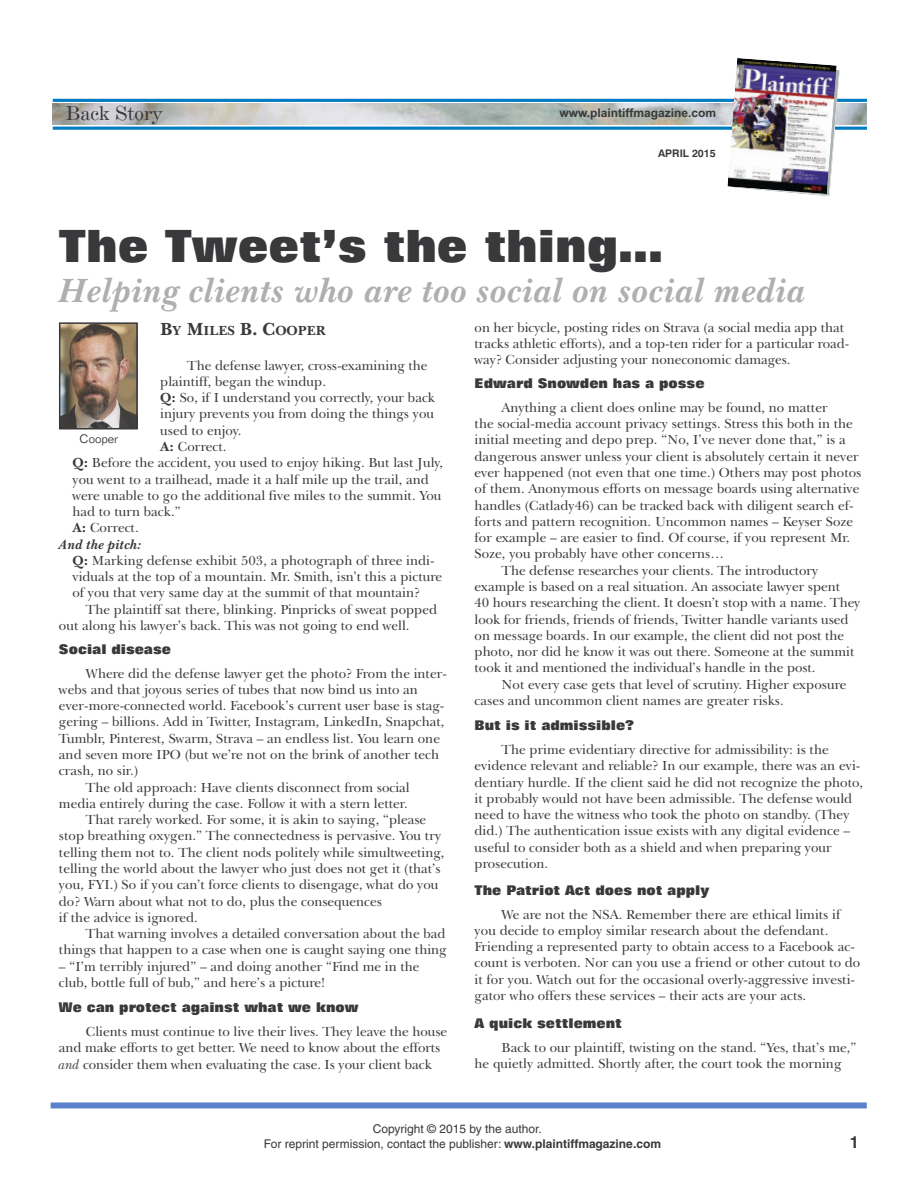
<style>
.page{position:relative;width:918px;height:1188px;background:#fff}
.page>*{position:absolute;margin:0;border:0;box-sizing:border-box;transform-origin:0 0}
.t1{font:800 45px "Folio BT";color:#39383a}
.t2{font:italic 700 34.5px "New Baskerville IT Cby BT";color:#b0afb0}
.t3{font:21px "De Vinne BT Text";color:#39383a}
.t4{font:700 16.5px "Helvetica";color:#39383a}
.t5{font:13.5px/16.4px "New Baskerville IT Cby BT";color:#39383a}
.t6{font:800 13.5px "Folio BT";color:#39383a}
.t7{font:700 13.5px "New Baskerville IT Cby BT";color:#39383a}
.t8{font:italic 700 13.5px "New Baskerville IT Cby BT";color:#39383a}
.t9{font:12px/15px "Helvetica";color:#39383a}
.t10{font:700 12px "Arial";color:#39383a}
.t11{font:300 12px "Folio BT";color:#39383a}
.t12{font:700 10.5px "Swiss 721 BT";color:#39383a}
.s1{font-size:18px}
.s2{font-weight:700}
.s3{font-style:italic}
</style>
<div class="page">
<img style="left:53px;top:104px;width:814px;height:21px">
<hr style="left:53px;top:99px;width:814px;height:3px;background:#007cc2">
<hr style="left:53px;top:127px;width:814px;height:3px;background:#007cc2">
<svg style="left:807px;top:70px;width:33px;height:126px"></svg>
<img style="left:727px;top:58px;width:110px;height:136px">
<div style="left:51px;top:1102px;width:816px;height:6px;background:#5c81cc"></div>
<img style="left:62px;top:325px;width:73px;height:101px">
<div style="left:59px;top:322px;width:79px;height:107px;border:2px solid #39383a"></div>
<h3 class="t3" style="left:66px;top:106px;width:98px">Back Story</h3>
<p class="t10" style="left:559px;top:106px;width:158px">www.plaintiffmagazine.com</p>
<p class="t12" style="left:658px;top:149px;width:59px">APRIL 2015</p>
<h1 class="t1" style="left:59px;top:230px;width:606px">The Tweet’s the thing…</h1>
<h2 class="t2" style="left:59px;top:277px;width:749px">Helping clients who are too social on social media</h2>
<p class="t7" style="left:160px;top:325px;width:167px"><span class="s1">B</span>Y <span class="s1">M</span>ILES <span class="s1">B. C</span>OOPER</p>
<p class="t5" style="left:187px;top:359px;width:242px">The defense lawyer, cross-examining the</p>
<p class="t5" style="left:160px;top:375px;width:167px">plaintiff, began the windup.</p>
<p class="t5" style="left:160px;top:391px;width:276px"><span class="s2">Q:</span> So, if I understand you correctly, your back</p>
<p class="t5" style="left:160px;top:407px;width:275px">injury prevents you from doing the things you</p>
<p class="t5" style="left:160px;top:424px;width:83px">used to enjoy.</p>
<p class="t5" style="left:160px;top:440px;width:68px"><span class="s2">A:</span> Correct.</p>
<p class="t5" style="left:72px;top:456px;width:372px"><span class="s2">Q:</span> Before the accident, you used to enjoy hiking. But last July,</p>
<p class="t5" style="left:72px;top:473px;width:358px">you went to a trailhead, made it a half mile up the trail, and</p>
<p class="t5" style="left:72px;top:489px;width:370px">were unable to go the additional five miles to the summit. You</p>
<p class="t5" style="left:72px;top:505px;width:110px">had to turn back.”</p>
<p class="t5" style="left:72px;top:521px;width:68px"><span class="s2">A:</span> Correct.</p>
<p class="t8" style="left:59px;top:539px;width:85px">And the pitch:</p>
<p class="t5" style="left:72px;top:554px;width:364px"><span class="s2">Q:</span> Marking defense exhibit 503, a photograph of three indi-</p>
<p class="t5" style="left:72px;top:570px;width:371px">viduals at the top of a mountain. Mr. Smith, isn’t this a picture</p>
<p class="t5" style="left:72px;top:586px;width:349px">of you that very same day at the summit of that mountain?</p>
<p class="t5" style="left:86px;top:603px;width:353px">The plaintiff sat there, blinking. Pinpricks of sweat popped</p>
<p class="t5" style="left:59px;top:619px;width:352px">out along his lawyer’s back. This was not going to end well.</p>
<p class="t6" style="left:59px;top:644px;width:114px">Social disease</p>
<p class="t5" style="left:86px;top:666px;width:362px">Where did the defense lawyer get the photo? From the inter-</p>
<p class="t5" style="left:59px;top:683px;width:360px">webs and that joyous series of tubes that now bind us into an</p>
<p class="t5" style="left:59px;top:699px;width:387px">ever-more-connected world. Facebook’s current user base is stag-</p>
<p class="t5" style="left:59px;top:715px;width:387px">gering – billions. Add in Twitter, Instagram, LinkedIn, Snapchat,</p>
<p class="t5" style="left:59px;top:732px;width:383px">Tumblr, Pinterest, Swarm, Strava – an endless list. You learn one</p>
<p class="t5" style="left:59px;top:748px;width:382px">and seven more IPO (but we’re not on the brink of another tech</p>
<p class="t5" style="left:59px;top:764px;width:81px">crash, no sir.)</p>
<p class="t5" style="left:86px;top:780px;width:325px">The old approach: Have clients disconnect from social</p>
<p class="t5" style="left:59px;top:797px;width:350px">media entirely during the case. Follow it with a stern letter.</p>
<p class="t5" style="left:86px;top:813px;width:342px">That rarely worked. For some, it is akin to saying, “please</p>
<p class="t5" style="left:59px;top:829px;width:384px">stop breathing oxygen.” The connectedness is pervasive. You try</p>
<p class="t5" style="left:59px;top:846px;width:387px">telling them not to. The client nods politely while simultweeting,</p>
<p class="t5" style="left:59px;top:862px;width:383px">telling the world about the lawyer who just does not get it (that’s</p>
<p class="t5" style="left:59px;top:878px;width:381px">you, FYI.) So if you can’t force clients to disengage, what do you</p>
<p class="t5" style="left:59px;top:894px;width:324px">do? Warn about what not to do, plus the consequences</p>
<p class="t5" style="left:59px;top:911px;width:140px">if the advice is ignored.</p>
<p class="t5" style="left:86px;top:927px;width:361px">That warning involves a detailed conversation about the bad</p>
<p class="t5" style="left:59px;top:943px;width:389px">things that happen to a case when one is caught saying one thing</p>
<p class="t5" style="left:59px;top:960px;width:362px">– “I’m terribly injured” – and doing another “Find me in the club, bottle full of bub,” and here’s a picture!</p>
<p class="t6" style="left:59px;top:1002px;width:301px">We can protect against what we know</p>
<p class="t5" style="left:59px;top:1025px;width:390px;text-indent:27px">Clients must continue to live their lives. They leave the house and make efforts to get better. We need to know about the efforts <span class="s3">and</span> consider them when evaluating the case. Is your client back</p>
<p class="t11" style="left:80px;top:434px;width:40px">Cooper</p>
<p class="t5" style="left:475px;top:321px;width:376px">on her bicycle, posting rides on Strava (a social media app that tracks athletic efforts), and a top-ten rider for a particular road&shy;way? Consider adjusting your noneconomic damages.</p>
<p class="t6" style="left:475px;top:378px;width:231px">Edward Snowden has a posse</p>
<p class="t5" style="left:502px;top:401px;width:328px">Anything a client does online may be found, no matter</p>
<p class="t5" style="left:475px;top:417px;width:380px">the social-media account privacy settings. Stress this both in the</p>
<p class="t5" style="left:475px;top:433px;width:373px">initial meeting and depo prep. “No, I’ve never done that,” is a</p>
<p class="t5" style="left:475px;top:450px;width:386px">dangerous answer unless your client is absolutely certain it never</p>
<p class="t5" style="left:475px;top:466px;width:388px">ever happened (not even that one time.) Others may post photos</p>
<p class="t5" style="left:475px;top:482px;width:386px">of them. Anonymous efforts on message boards using alternative</p>
<p class="t5" style="left:475px;top:499px;width:381px">handles (Catlady46) can be tracked back with diligent search ef-</p>
<p class="t5" style="left:475px;top:515px;width:380px">forts and pattern recognition. Uncommon names – Keyser Soze</p>
<p class="t5" style="left:475px;top:531px;width:377px">for example – are easier to find. Of course, if you represent Mr.</p>
<p class="t5" style="left:475px;top:547px;width:251px">Soze, you probably have other concerns…</p>
<p class="t5" style="left:502px;top:564px;width:318px">The defense researches your clients. The introductory</p>
<p class="t5" style="left:475px;top:580px;width:367px">example is based on a real situation. An associate lawyer spent</p>
<p class="t5" style="left:475px;top:596px;width:387px">40 hours researching the client. It doesn’t stop with a name. They</p>
<p class="t5" style="left:475px;top:612px;width:375px">look for friends, friends of friends, Twitter handle variants used</p>
<p class="t5" style="left:475px;top:629px;width:371px">on message boards. In our example, the client did not post the</p>
<p class="t5" style="left:475px;top:645px;width:381px">photo, nor did he know it was out there. Someone at the summit</p>
<p class="t5" style="left:475px;top:661px;width:342px">took it and mentioned the individual’s handle in the post.</p>
<p class="t5" style="left:502px;top:678px;width:346px">Not every case gets that level of scrutiny. Higher exposure</p>
<p class="t5" style="left:475px;top:694px;width:311px">cases and uncommon client names are greater risks.</p>
<p class="t6" style="left:475px;top:721px;width:161px">But is it admissible?</p>
<p class="t5" style="left:475px;top:743px;width:390px;text-indent:27px">The prime evidentiary directive for admissibility: is the evidence relevant and reliable? In our example, there was an evi&shy;dentiary hurdle. If the client said he did not recognize the photo, it probably would not have been admissible. The defense would need to have the witness who took the photo on standby. (They did.) The authentication issue exists with any digital evidence – useful to consider both as a shield and when preparing your prosecution.</p>
<p class="t6" style="left:475px;top:885px;width:236px">The Patriot Act does not apply</p>
<p class="t5" style="left:475px;top:907px;width:387px;text-indent:27px">We are not the NSA. Remember there are ethical limits if you decide to employ similar research about the defendant.<br>Friending a represented party to obtain access to a Facebook ac&shy;count is verboten. Nor can you use a friend or other cutout to do it for you. Watch out for the occasional overly-aggressive investi&shy;gator who offers these services – their acts are your acts.</p>
<p class="t6" style="left:475px;top:1018px;width:149px">A quick settlement</p>
<p class="t5" style="left:475px;top:1041px;width:383px;text-indent:27px">Back to our plaintiff, twisting on the stand. “Yes, that’s me,” he quietly admitted. Shortly after, the court took the morning</p>
<p class="t9" style="left:264px;top:1123px;width:399px;text-indent:109px">Copyright © 2015 by the author.<br>For reprint permission, contact the publisher: <span class="s2">www.plaintiffmagazine.com</span></p>
<p class="t4" style="left:850px;top:1136px;width:11px">1</p>
</div>
